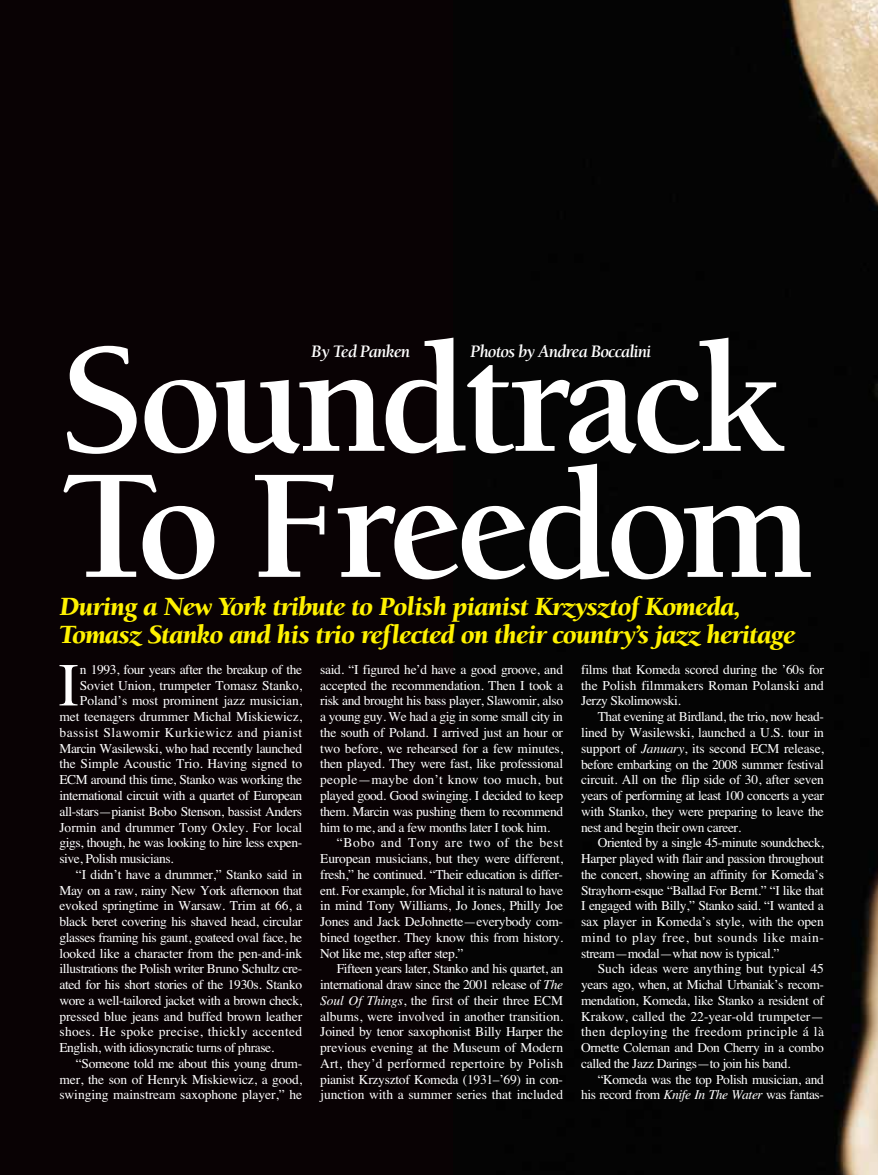
<style>
.page{position:relative;width:878px;height:1175px;background:#fff}
.page>*{position:absolute;margin:0;border:0;box-sizing:border-box;transform-origin:0 0}
.t1{font:700 160.5px/126px "Berkeley";letter-spacing:-.045em;color:#fff}
.t2{font:61.05px "Times";color:#fff}
.t3{font:italic 900 27px/28.5px "Berkeley";letter-spacing:-.02em;color:#fff200}
.t4{font:italic 700 18px "Berkeley";letter-spacing:-.045em;color:#fff}
.t5{font:13.5px "Times";letter-spacing:-.025em;color:#fff}
.t6{font:13.5px "Times";letter-spacing:-.005em;color:#fff}
.t7{font:13.5px "Times";color:#fff}
.t8{font:13.5px "Times";letter-spacing:.025em;color:#fff}
.t9{font:13.5px "Times";letter-spacing:.005em;color:#fff}
.t10{font:13.5px "Times";letter-spacing:.015em;color:#fff}
.t11{font:13.5px "Times";letter-spacing:.035em;color:#fff}
.t12{font:13.5px "Times";letter-spacing:.04em;color:#fff}
.t13{font:13.5px "Times";letter-spacing:.02em;color:#fff}
.t14{font:13.5px "Times";letter-spacing:.045em;color:#fff}
.s1{font-style:italic}
</style>
<div class="page">
<div style="left:0;top:0;width:878px;height:1174px;background:#090204"></div>
<img style="left:785px;top:0;width:93px;height:1174px">
<p class="t1" style="left:59px;top:352px;width:755px">Soundtrack<br>To Freedom</p>
<p class="t3" style="left:59px;top:594px;width:737px">During a New York tribute to Polish pianist Krzysztof Komeda,<br>Tomasz Stanko and his trio reflected on their country’s jazz heritage</p>
<p class="t4" style="left:311px;top:344px;width:100px">By Ted Panken</p>
<p class="t4" style="left:470px;top:344px;width:182px">Photos by Andrea Boccalini</p>
<p class="t2" style="left:58px;top:662px;width:22px">I</p>
<p class="t5" style="left:80px;top:664px;width:224px">n 1993, four years after the breakup of the</p>
<p class="t5" style="left:80px;top:680px;width:224px">Soviet Union, trumpeter Tomasz Stanko,</p>
<p class="t7" style="left:80px;top:696px;width:224px">Poland’s most prominent jazz musician,</p>
<p class="t6" style="left:59px;top:711px;width:244px">met teenagers drummer Michal Miskiewicz,</p>
<p class="t11" style="left:59px;top:727px;width:244px">bassist Slawomir Kurkiewicz and pianist</p>
<p class="t5" style="left:59px;top:743px;width:244px">Marcin Wasilewski, who had recently launched</p>
<p class="t7" style="left:59px;top:759px;width:244px">the Simple Acoustic Trio. Having signed to</p>
<p class="t5" style="left:59px;top:774px;width:244px">ECM around this time, Stanko was working the</p>
<p class="t5" style="left:59px;top:790px;width:244px">international circuit with a quartet of European</p>
<p class="t5" style="left:59px;top:806px;width:244px">all-stars—pianist Bobo Stenson, bassist Anders</p>
<p class="t6" style="left:59px;top:822px;width:244px">Jormin and drummer Tony Oxley. For local</p>
<p class="t5" style="left:59px;top:837px;width:244px">gigs, though, he was looking to hire less expen-</p>
<p class="t5" style="left:59px;top:853px;width:116px">sive, Polish musicians.</p>
<p class="t5" style="left:76px;top:869px;width:228px">“I didn’t have a drummer,” Stanko said in</p>
<p class="t5" style="left:59px;top:885px;width:244px">May on a raw, rainy New York afternoon that</p>
<p class="t5" style="left:59px;top:900px;width:244px">evoked springtime in Warsaw. Trim at 66, a</p>
<p class="t5" style="left:59px;top:916px;width:244px">black beret covering his shaved head, circular</p>
<p class="t5" style="left:59px;top:932px;width:244px">glasses framing his gaunt, goateed oval face, he</p>
<p class="t5" style="left:59px;top:948px;width:244px">looked like a character from the pen-and-ink</p>
<p class="t5" style="left:59px;top:963px;width:244px">illustrations the Polish writer Bruno Schultz cre-</p>
<p class="t5" style="left:59px;top:979px;width:244px">ated for his short stories of the 1930s. Stanko</p>
<p class="t5" style="left:59px;top:995px;width:244px">wore a well-tailored jacket with a brown check,</p>
<p class="t6" style="left:59px;top:1011px;width:244px">pressed blue jeans and buffed brown leather</p>
<p class="t8" style="left:59px;top:1026px;width:244px">shoes. He spoke precise, thickly accented</p>
<p class="t5" style="left:59px;top:1042px;width:216px">English, with idiosyncratic turns of phrase.</p>
<p class="t5" style="left:76px;top:1058px;width:228px">“Someone told me about this young drum-</p>
<p class="t5" style="left:59px;top:1074px;width:244px">mer, the son of Henryk Miskiewicz, a good,</p>
<p class="t6" style="left:59px;top:1089px;width:244px">swinging mainstream saxophone player,” he</p>
<p class="t5" style="left:320px;top:664px;width:244px">said. “I figured he’d have a good groove, and</p>
<p class="t5" style="left:320px;top:680px;width:244px">accepted the recommendation. Then I took a</p>
<p class="t5" style="left:320px;top:696px;width:244px">risk and brought his bass player, Slawomir, also</p>
<p class="t5" style="left:320px;top:711px;width:244px">a young guy. We had a gig in some small city in</p>
<p class="t5" style="left:320px;top:727px;width:244px">the south of Poland. I arrived just an hour or</p>
<p class="t5" style="left:320px;top:743px;width:244px">two before, we rehearsed for a few minutes,</p>
<p class="t5" style="left:320px;top:759px;width:244px">then played. They were fast, like professional</p>
<p class="t13" style="left:320px;top:774px;width:244px">people—maybe don’t know too much, but</p>
<p class="t5" style="left:320px;top:790px;width:244px">played good. Good swinging. I decided to keep</p>
<p class="t5" style="left:320px;top:806px;width:244px">them. Marcin was pushing them to recommend</p>
<p class="t5" style="left:320px;top:822px;width:231px">him to me, and a few months later I took him.</p>
<p class="t14" style="left:337px;top:837px;width:228px">“Bobo and Tony are two of the best</p>
<p class="t5" style="left:320px;top:853px;width:244px">European musicians, but they were different,</p>
<p class="t5" style="left:320px;top:869px;width:244px">fresh,” he continued. “Their education is differ-</p>
<p class="t5" style="left:320px;top:885px;width:244px">ent. For example, for Michal it is natural to have</p>
<p class="t5" style="left:320px;top:900px;width:244px">in mind Tony Williams, Jo Jones, Philly Joe</p>
<p class="t5" style="left:320px;top:916px;width:244px">Jones and Jack DeJohnette—everybody com-</p>
<p class="t5" style="left:320px;top:932px;width:244px">bined together. They know this from history.</p>
<p class="t5" style="left:320px;top:948px;width:145px">Not like me, step after step.”</p>
<p class="t5" style="left:337px;top:963px;width:228px">Fifteen years later, Stanko and his quartet, an</p>
<p class="t5" style="left:320px;top:979px;width:244px">international draw since the 2001 release of <span class="s1">The</span></p>
<p class="t6" style="left:320px;top:995px;width:244px"><span class="s1">Soul Of Things</span>, the first of their three ECM</p>
<p class="t6" style="left:320px;top:1011px;width:244px">albums, were involved in another transition.</p>
<p class="t5" style="left:320px;top:1026px;width:244px">Joined by tenor saxophonist Billy Harper the</p>
<p class="t6" style="left:320px;top:1042px;width:244px">previous evening at the Museum of Modern</p>
<p class="t10" style="left:320px;top:1058px;width:244px">Art, they’d performed repertoire by Polish</p>
<p class="t5" style="left:320px;top:1074px;width:244px">pianist Krzysztof Komeda (1931–’69) in con-</p>
<p class="t7" style="left:320px;top:1089px;width:244px">junction with a summer series that included</p>
<p class="t5" style="left:581px;top:664px;width:244px">films that Komeda scored during the ’60s for</p>
<p class="t9" style="left:581px;top:680px;width:244px">the Polish filmmakers Roman Polanski and</p>
<p class="t5" style="left:581px;top:696px;width:101px">Jerzy Skolimowski.</p>
<p class="t5" style="left:597px;top:711px;width:228px">That evening at Birdland, the trio, now head-</p>
<p class="t5" style="left:581px;top:727px;width:244px">lined by Wasilewski, launched a U.S. tour in</p>
<p class="t5" style="left:581px;top:743px;width:244px">support of <span class="s1">January</span>, its second ECM release,</p>
<p class="t5" style="left:581px;top:759px;width:244px">before embarking on the 2008 summer festival</p>
<p class="t5" style="left:581px;top:774px;width:244px">circuit. All on the flip side of 30, after seven</p>
<p class="t5" style="left:581px;top:790px;width:244px">years of performing at least 100 concerts a year</p>
<p class="t5" style="left:581px;top:806px;width:244px">with Stanko, they were preparing to leave the</p>
<p class="t5" style="left:581px;top:822px;width:161px">nest and begin their own career.</p>
<p class="t5" style="left:597px;top:837px;width:228px">Oriented by a single 45-minute soundcheck,</p>
<p class="t5" style="left:581px;top:853px;width:244px">Harper played with flair and passion throughout</p>
<p class="t5" style="left:581px;top:869px;width:244px">the concert, showing an affinity for Komeda’s</p>
<p class="t5" style="left:581px;top:885px;width:244px">Strayhorn-esque “Ballad For Bernt.” “I like that</p>
<p class="t5" style="left:581px;top:900px;width:244px">I engaged with Billy,” Stanko said. “I wanted a</p>
<p class="t6" style="left:581px;top:916px;width:244px">sax player in Komeda’s style, with the open</p>
<p class="t12" style="left:581px;top:932px;width:244px">mind to play free, but sounds like main-</p>
<p class="t5" style="left:581px;top:948px;width:200px">stream—modal—what now is typical.”</p>
<p class="t9" style="left:597px;top:963px;width:228px">Such ideas were anything but typical 45</p>
<p class="t5" style="left:581px;top:979px;width:244px">years ago, when, at Michal Urbaniak’s recom-</p>
<p class="t5" style="left:581px;top:995px;width:244px">mendation, Komeda, like Stanko a resident of</p>
<p class="t7" style="left:581px;top:1011px;width:244px">Krakow, called the 22-year-old trumpeter—</p>
<p class="t8" style="left:581px;top:1026px;width:244px">then deploying the freedom principle á là</p>
<p class="t5" style="left:581px;top:1042px;width:244px">Ornette Coleman and Don Cherry in a combo</p>
<p class="t5" style="left:581px;top:1058px;width:211px">called the Jazz Darings—to join his band.</p>
<p class="t5" style="left:597px;top:1074px;width:228px">“Komeda was the top Polish musician, and</p>
<p class="t5" style="left:581px;top:1090px;width:244px">his record from <span class="s1">Knife In The Water</span> was fantas-</p>
</div>
